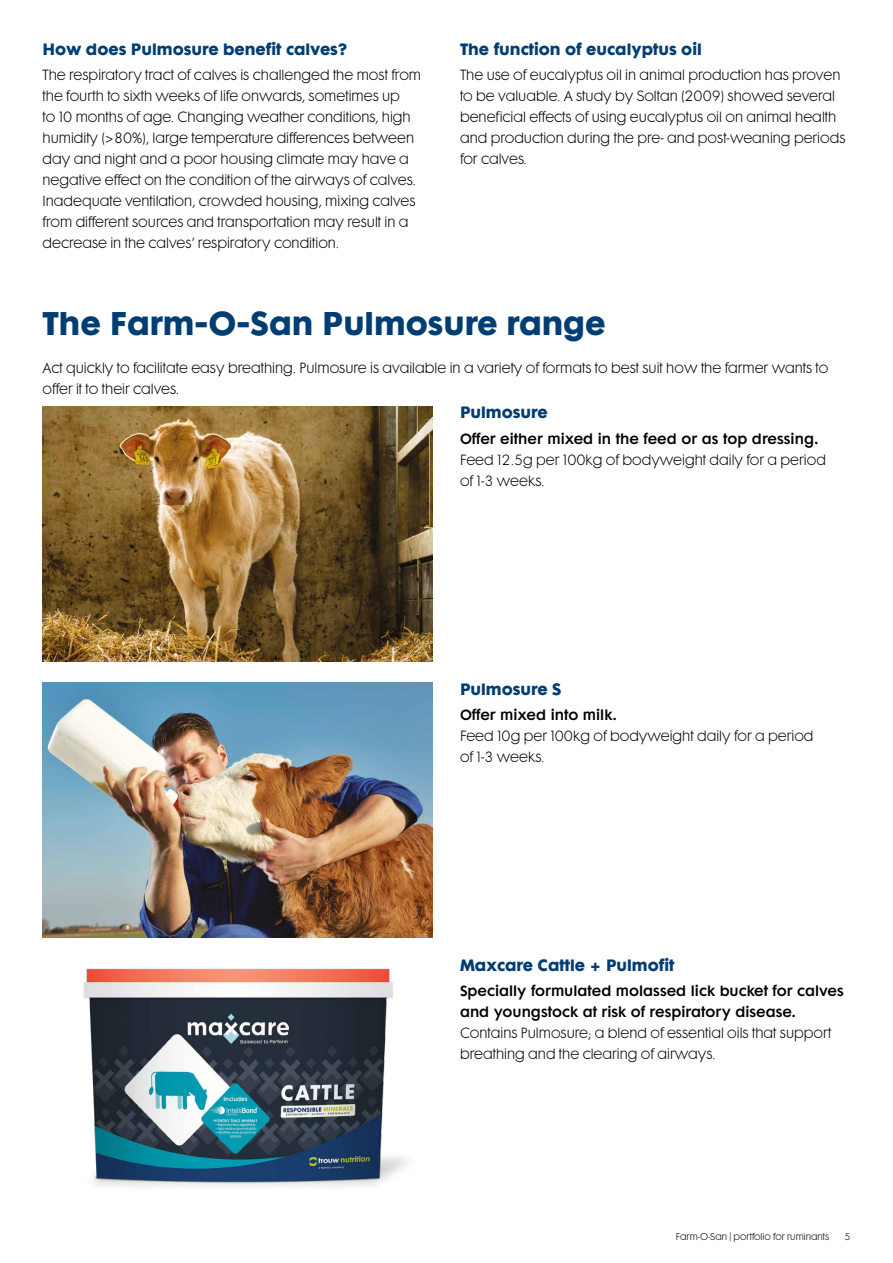
<style>
.page{position:relative;width:893px;height:1263px;background:#fff}
.page>*{position:absolute;margin:0;border:0;box-sizing:border-box;transform-origin:0 0}
.t1{font:700 30px "Futura Maxi Std";color:#003d72}
.t2{font:700 15px "Futura Maxi Std";color:#003d72}
.t3{font:300 13.5px/21px "Futura Maxi Std";color:#000}
.t4{font:600 13.5px/21px "Futura Maxi Std";color:#000}
.t5{font:300 9px "Futura Maxi Std";color:#000}
</style>
<div class="page">
<img style="left:43px;top:406px;width:390px;height:255px">
<img style="left:43px;top:682px;width:390px;height:256px">
<img style="left:83px;top:968px;width:325px;height:218px">
<p class="t2" style="left:43px;top:38px;width:306px">How does Pulmosure benefit calves?</p>
<p class="t3" style="left:43px;top:64px;width:380px">The respiratory tract of calves is challenged the most from the fourth to sixth weeks of life onwards, sometimes up<br>to 10 months of age. Changing weather conditions, high humidity (&gt;80%), large temperature differences between day and night and a poor housing climate may have a negative effect on the condition of the airways of calves.<br>Inadequate ventilation, crowded housing, mixing calves from different sources and transportation may result in a decrease in the calves’ respiratory condition.</p>
<p class="t2" style="left:460px;top:38px;width:243px">The function of eucalyptus oil</p>
<p class="t3" style="left:460px;top:64px;width:387px">The use of eucalyptus oil in animal production has proven to be valuable. A study by Soltan (2009) showed several beneficial effects of using eucalyptus oil on animal health and production during the pre- and post-weaning periods for calves.</p>
<h1 class="t1" style="left:43px;top:302px;width:565px">The Farm-O-San Pulmosure range</h1>
<p class="t3" style="left:43px;top:357px;width:787px">Act quickly to facilitate easy breathing. Pulmosure is available in a variety of formats to best suit how the farmer wants to offer it to their calves.</p>
<p class="t2" style="left:460px;top:402px;width:89px">Pulmosure</p>
<p class="t4" style="left:460px;top:428px;width:360px">Offer either mixed in the feed or as top dressing.</p>
<p class="t3" style="left:460px;top:449px;width:367px">Feed 12.5g per 100kg of bodyweight daily for a period of 1-3 weeks.</p>
<p class="t2" style="left:460px;top:678px;width:103px">Pulmosure S</p>
<p class="t4" style="left:460px;top:704px;width:158px">Offer mixed into milk.</p>
<p class="t3" style="left:460px;top:725px;width:355px">Feed 10g per 100kg of bodyweight daily for a period of 1-3 weeks.</p>
<p class="t2" style="left:460px;top:954px;width:216px">Maxcare Cattle + Pulmofit</p>
<p class="t4" style="left:460px;top:981px;width:385px">Specially formulated molassed lick bucket for calves and youngstock at risk of respiratory disease.</p>
<p class="t3" style="left:460px;top:1023px;width:373px">Contains Pulmosure; a blend of essential oils that support breathing and the clearing of airways.</p>
<p class="t5" style="left:676px;top:1231px;width:155px">Farm-O-San <sup>|</sup> portfolio for ruminants</p>
<p class="t5" style="left:844px;top:1231px;width:8px">5</p>
</div>
